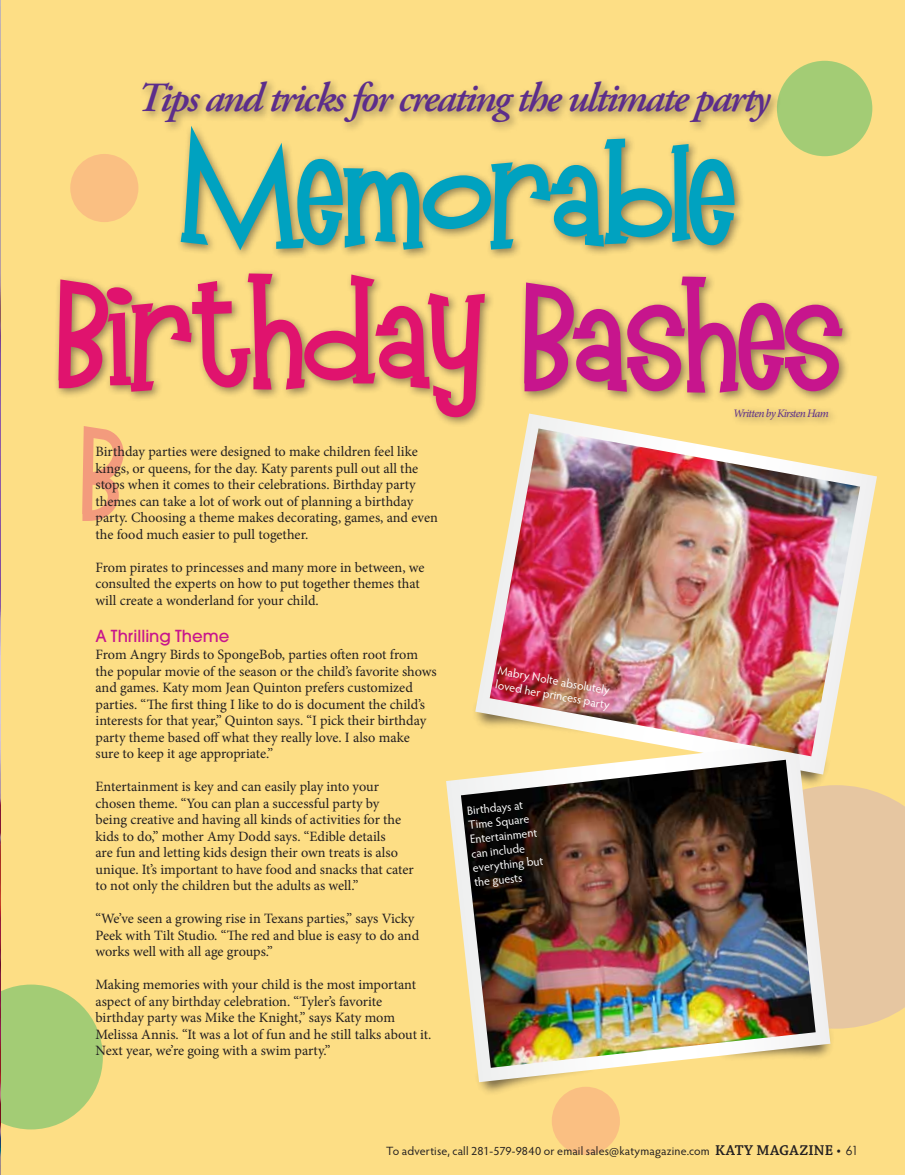
<style>
.page{position:relative;width:905px;height:1175px;background:#fff}
.page>*{position:absolute;margin:0;border:0;box-sizing:border-box;transform-origin:0 0}
.t1{font:italic 600 41.4px "Adobe Garamond Pro";letter-spacing:-.05em;color:#5c2d8b}
.t2{font:500 16.5px "Avant Garde";color:#c7158d}
.t3{font:14.25px/16.5px "Minion Pro";color:#231f20}
.t4{font:12px/14.4px "Hypatia Sans Pro";color:#fff}
.t5{font:12px "Hypatia Sans Pro";letter-spacing:.015em;color:#231f20}
.t6{font:italic 11.4px "Minion Pro";letter-spacing:-.06em;color:#5c2d8b}
.s1{font-family:"Chaparral Pro";font-weight:600;font-size:15px}
.s2{font-family:"Chaparral Pro";font-size:15px}
.s3{font-family:"Century Gothic";font-size:12.75px}
</style>
<div class="page">
<div style="left:1px;top:0;width:903px;height:1174px;background:#fdde85"></div>
<div style="left:776px;top:61px;width:96px;height:95px;background:#a3cc75;border-radius:50%"></div>
<div style="left:551px;top:1086px;width:69px;height:68px;background:#fabf82;border-radius:50%"></div>
<div style="left:830px;top:786px;width:74px;height:241px;background:#e6c6a1"></div>
<div style="left:138px;top:77px;width:643px;height:57px;background:#231f20;opacity:.5"></div>
<div style="left:730px;top:404px;width:108px;height:25px;background:#f7d982"></div>
<svg style="left:58px;top:273px;width:427px;height:144px"></svg>
<div style="left:176px;top:122px;width:569px;height:138px;background:#231f20;opacity:.5"></div>
<svg style="left:181px;top:126px;width:553px;height:124px"></svg>
<div style="left:519px;top:271px;width:334px;height:132px;background:#231f20;opacity:.5"></div>
<svg style="left:524px;top:276px;width:318px;height:116px"></svg>
<img style="left:830px;top:785px;width:23px;height:24px">
<svg style="left:475px;top:413px;width:402px;height:313px"></svg>
<img style="left:479px;top:1082px;width:141px;height:34px">
<img style="left:830px;top:1004px;width:27px;height:42px">
<svg style="left:446px;top:756px;width:384px;height:326px"></svg>
<svg style="left:1px;top:984px;width:102px;height:145px;background:#b0ce77"></svg>
<div style="left:70px;top:154px;width:68px;height:68px;background:#fabf82;border-radius:50%"></div>
<img style="left:0;top:0;width:1px;height:1174px">
<img style="left:489px;top:428px;width:371px;height:328px">
<img style="left:461px;top:759px;width:354px;height:308px">
<svg style="left:82px;top:426px;width:42px;height:95px"></svg>
<h1 class="t1" style="left:137px;top:74px;width:634px">Tips and tricks for creating the ultimate party</h1>
<p class="t3" style="left:95px;top:443px;width:344px">Birthday parties were designed to make children feel like kings, or queens, for the day. Katy parents pull out all the stops when it comes to their celebrations. Birthday party themes can take a lot of work out of planning a birthday party. Choosing a theme makes decorating, games, and even the food much easier to pull together.</p>
<p class="t3" style="left:95px;top:559px;width:330px">From pirates to princesses and many more in between, we consulted the experts on how to put together themes that will create a wonderland for your child.</p>
<p class="t2" style="left:95px;top:626px;width:135px">A Thrilling Theme</p>
<p class="t3" style="left:95px;top:646px;width:343px">From Angry Birds to SpongeBob, parties often root from the popular movie of the season or the child’s favorite shows and games. Katy mom Jean Quinton prefers customized parties. “The first thing I like to do is document the child’s interests for that year,” Quinton says. “I pick their birthday party theme based off what they really love. I also make sure to keep it age appropriate.”</p>
<p class="t3" style="left:95px;top:778px;width:320px">Entertainment is key and can easily play into your chosen theme. “You can plan a successful party by being creative and having all kinds of activities for the kids to do,” mother Amy Dodd says. “Edible details<br>are fun and letting kids design their own treats is also unique. It’s important to have food and snacks that cater to not only the children but the adults as well.”</p>
<p class="t3" style="left:95px;top:910px;width:325px">“We’ve seen a growing rise in Texans parties,” says Vicky<br>Peek with Tilt Studio. “The red and blue is easy to do and works well with all age groups.”</p>
<p class="t3" style="left:95px;top:976px;width:337px">Making memories with your child is the most important aspect of any birthday celebration. “Tyler’s favorite birthday party was Mike the Knight,” says Katy mom Melissa Annis. “It was a lot of fun and he still talks about it.<br>Next year, we’re going with a swim party.”</p>
<p class="t4" style="left:499px;top:663px;width:117px;rotate:10deg">Mabry Nolte absolutely loved her princess party</p>
<p class="t4" style="left:466px;top:803px;width:72px;rotate:-6deg">Birthdays at<br>Time Square<br>Entertainment can include everything but the guests</p>
<p class="t6" style="left:733px;top:405px;width:97px">Written by Kirsten Ham</p>
<p class="t5" style="left:386px;top:1142px;width:474px">To advertise, call 281-579-9840 or email sales@katymagazine.com <span class="s1">KATY MAGAZINE</span> <span class="s2">•</span> <span class="s3">61</span></p>
</div>
